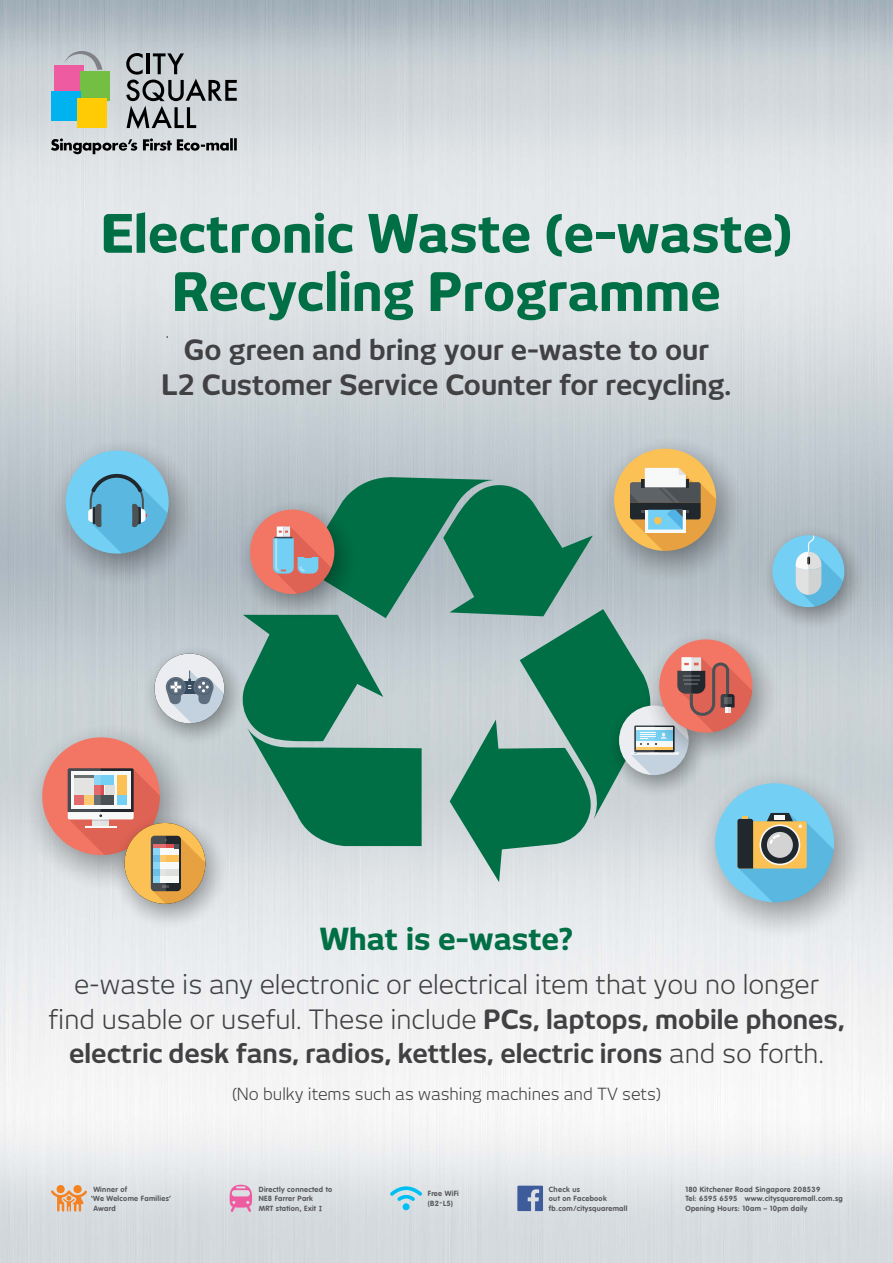
<style>
.page{position:relative;width:893px;height:1263px;background:#fff}
.page>*{position:absolute;margin:0;border:0;box-sizing:border-box;transform-origin:0 0}
.t1{font:800 52.12px/58.2px "New June";color:#006f45;text-align:center}
.t2{font:800 30px "New June";color:#006f45}
.t3{font:700 27.75px/34.5px "New June";color:#414042;text-align:center}
.t4{font:26.25px/34.5px "New June";color:#414042;text-align:center}
.t5{font:16.5px "New June";color:#414042}
.t6{font:700 7.43px/9.7px "VAG Rounded";letter-spacing:.04em;color:#58595b}
.s1{font-weight:700}
.s2{font-family:"Chalkboard"}
</style>
<div class="page">
<img style="left:0;top:0;width:893px;height:1263px">
<img style="left:26px;top:725px;width:165px;height:165px;border-radius:80px">
<div style="left:42px;top:737px;width:118px;height:118px;background:#f37665;border-radius:59px"></div>
<img style="left:113px;top:814px;width:114px;height:114px;border-radius:55px">
<svg style="left:68px;top:768px;width:137px;height:136px;background:#ccab95"></svg>
<img style="left:51px;top:440px;width:145px;height:144px;border-radius:70px">
<div style="left:66px;top:450px;width:103px;height:104px;background:#73cff3;border-radius:52px"></div>
<svg style="left:88px;top:474px;width:81px;height:80px"></svg>
<img style="left:145px;top:646px;width:98px;height:98px;border-radius:47px">
<div style="left:154px;top:653px;width:70px;height:70px;background:#ebedf1;border-radius:35px"></div>
<svg style="left:166px;top:670px;width:58px;height:53px"></svg>
<img style="left:600px;top:438px;width:143px;height:143px;border-radius:69px">
<div style="left:614px;top:449px;width:102px;height:102px;background:#fbc154;border-radius:51px"></div>
<img style="left:698px;top:771px;width:167px;height:167px;border-radius:81px">
<img style="left:762px;top:528px;width:101px;height:101px;border-radius:49px">
<svg style="left:236px;top:468px;width:608px;height:434px;background:#88aba1"></svg>
<svg style="left:51px;top:138px;width:186px;height:16px;background:#929597"></svg>
<svg style="left:126px;top:53px;width:111px;height:76px;background:#a1a5a8"></svg>
<div style="left:54px;top:65px;width:30px;height:30px;background:#ef5ba1"></div>
<div style="left:80px;top:71px;width:30px;height:30px;background:#72bf44"></div>
<div style="left:51px;top:91px;width:30px;height:30px;background:#00b3f0"></div>
<div style="left:78px;top:98px;width:29px;height:30px;background:#ffcb05"></div>
<svg style="left:63px;top:51px;width:39px;height:19px"></svg>
<svg style="left:517px;top:1185px;width:26px;height:26px"></svg>
<div style="left:403px;top:1203px;width:7px;height:7px;background:#00c0f3;border-radius:50%"></div>
<svg style="left:390px;top:1186px;width:32px;height:15px"></svg>
<svg style="left:51px;top:1185px;width:42px;height:26px"></svg>
<svg style="left:229px;top:1184px;width:24px;height:28px"></svg>
<h1 class="t1" style="left:101px;top:204px;width:692px">Electronic Waste (e-waste)<br>Recycling Programme</h1>
<h3 class="t3" style="left:162px;top:332px;width:571px">Go green and bring your e-waste to our<br>L2 Customer Service Counter for recycling.</h3>
<h2 class="t2" style="left:320px;top:922px;width:255px">What is e-waste?</h2>
<h3 class="t4" style="left:49px;top:967px;width:797px">e-waste is any electronic or electrical item that you no longer find usable or useful. These include <span class="s1">PCs, laptops, mobile phones, electric desk fans, radios, kettles, electric irons</span> and so forth.</h3>
<h3 class="t5" style="left:232px;top:1084px;width:430px">(No bulky items such as washing machines and TV sets)</h3>
<p class="t6" style="left:93px;top:1184px;width:79px">Winner of<br>We Welcome Families’<br>Award</p>
<p class="t6" style="left:259px;top:1184px;width:75px">Directly connected to<br>NE8 Farrer Park<br>MRT station, Exit <span class="s2">I</span></p>
<p class="t6" style="left:428px;top:1189px;width:33px">Free WiFi (B2-L5)</p>
<p class="t6" style="left:549px;top:1184px;width:80px">Check us<br>out on Facebook fb.com/citysquaremall</p>
<p class="t6" style="left:685px;top:1184px;width:159px">180 Kitchener Road Singapore 208539<br>Tel: 6595 6595 www.citysquaremall.com.sg<br>Opening Hours: 10am – 10pm daily</p>
</div>
